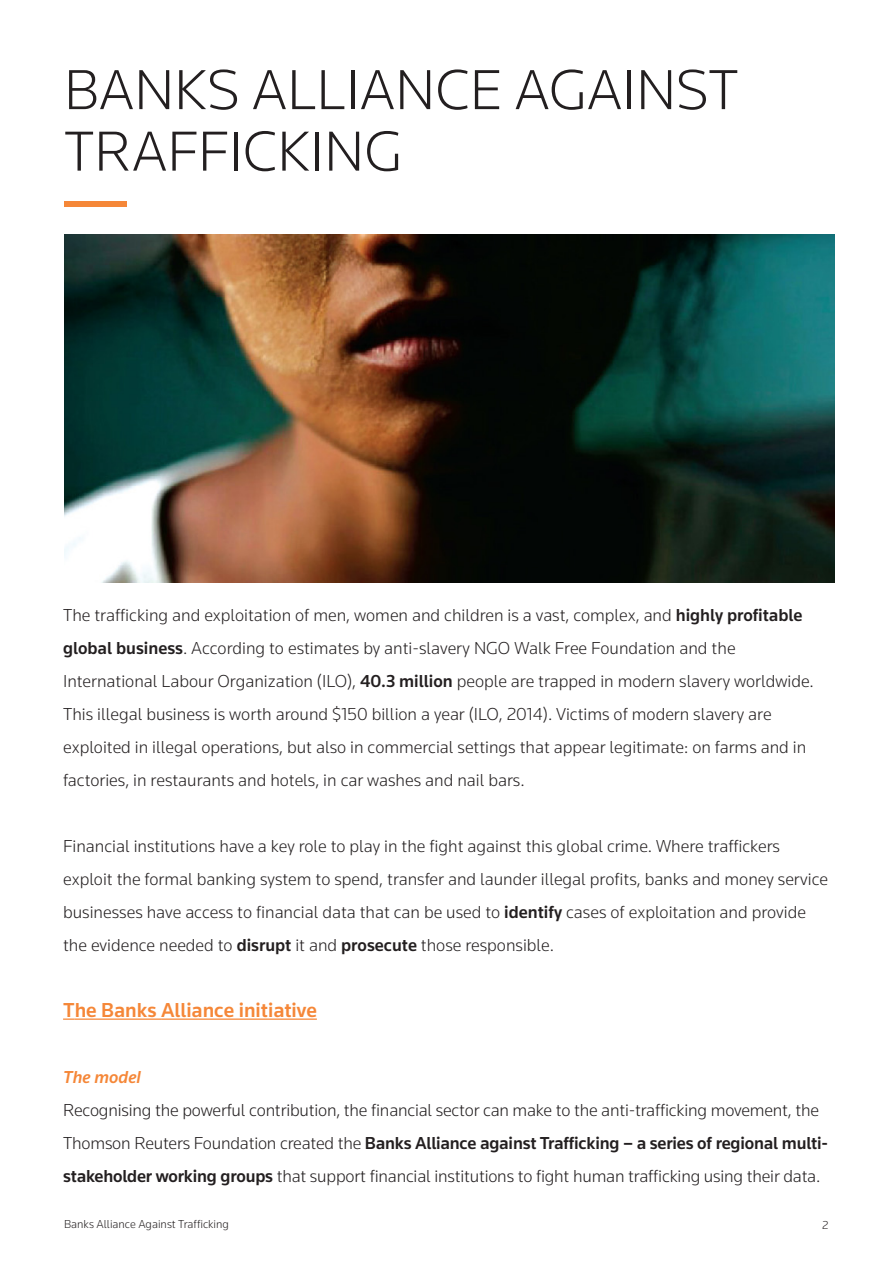
<style>
.page{position:relative;width:893px;height:1263px;background:#fff}
.page>*{position:absolute;margin:0;border:0;box-sizing:border-box;transform-origin:0 0}
.t1{font:300 58.5px/61.5px "Knowledge";color:#231f20}
.t2{font:500 21px "Knowledge";color:#f58738}
.t3{font:300 18px/33px "Knowledge";color:#231f20}
.t4{font:italic 500 18px "Knowledge";color:#f58738}
.t5{font:300 12px "Knowledge";color:#231f20}
.s1{font-weight:500}
</style>
<div class="page">
<svg style="left:63px;top:1018px;width:12px;height:2px"></svg>
<hr style="left:75px;top:1018px;width:86px;height:2px;background:#f58738">
<hr style="left:161px;top:1018px;width:156px;height:2px;background:#f58738">
<div style="left:64px;top:201px;width:63px;height:6px;background:#f58738"></div>
<img style="left:64px;top:234px;width:771px;height:349px">
<p class="t1" style="left:64px;top:58px;width:676px">BANKS ALLIANCE AGAINST<br>TRAFFICKING</p>
<p class="t3" style="left:63px;top:598px;width:752px">The trafficking and exploitation of men, women and children is a vast, complex, and <span class="s1">highly profitable global business</span>. According to estimates by anti-slavery NGO Walk Free Foundation and the International Labour Organization (ILO), <span class="s1">40.3 million</span> people are trapped in modern slavery worldwide.<br>This illegal business is worth around $150 billion a year (ILO, 2014). Victims of modern slavery are exploited in illegal operations, but also in commercial settings that appear legitimate: on farms and in factories, in restaurants and hotels, in car washes and nail bars.</p>
<p class="t3" style="left:63px;top:829px;width:766px">Financial institutions have a key role to play in the fight against this global crime. Where traffickers exploit the formal banking system to spend, transfer and launder illegal profits, banks and money service businesses have access to financial data that can be used to <span class="s1">identify</span> cases of exploitation and provide the evidence needed to <span class="s1">disrupt</span> it and <span class="s1">prosecute</span> those responsible.</p>
<p class="t2" style="left:63px;top:997px;width:255px">The Banks Alliance initiative</p>
<p class="t4" style="left:63px;top:1066px;width:79px">The model</p>
<p class="t3" style="left:63px;top:1093px;width:766px">Recognising the powerful contribution, the financial sector can make to the anti-trafficking movement, the<br>Thomson Reuters Foundation created the <span class="s1">Banks Alliance against Trafficking – a series of regional multi&shy;stakeholder working groups</span> that support financial institutions to fight human trafficking using their data.</p>
<p class="t5" style="left:64px;top:1216px;width:166px">Banks Alliance Against Trafficking</p>
<p class="t5" style="left:822px;top:1217px;width:8px">2</p>
</div>
